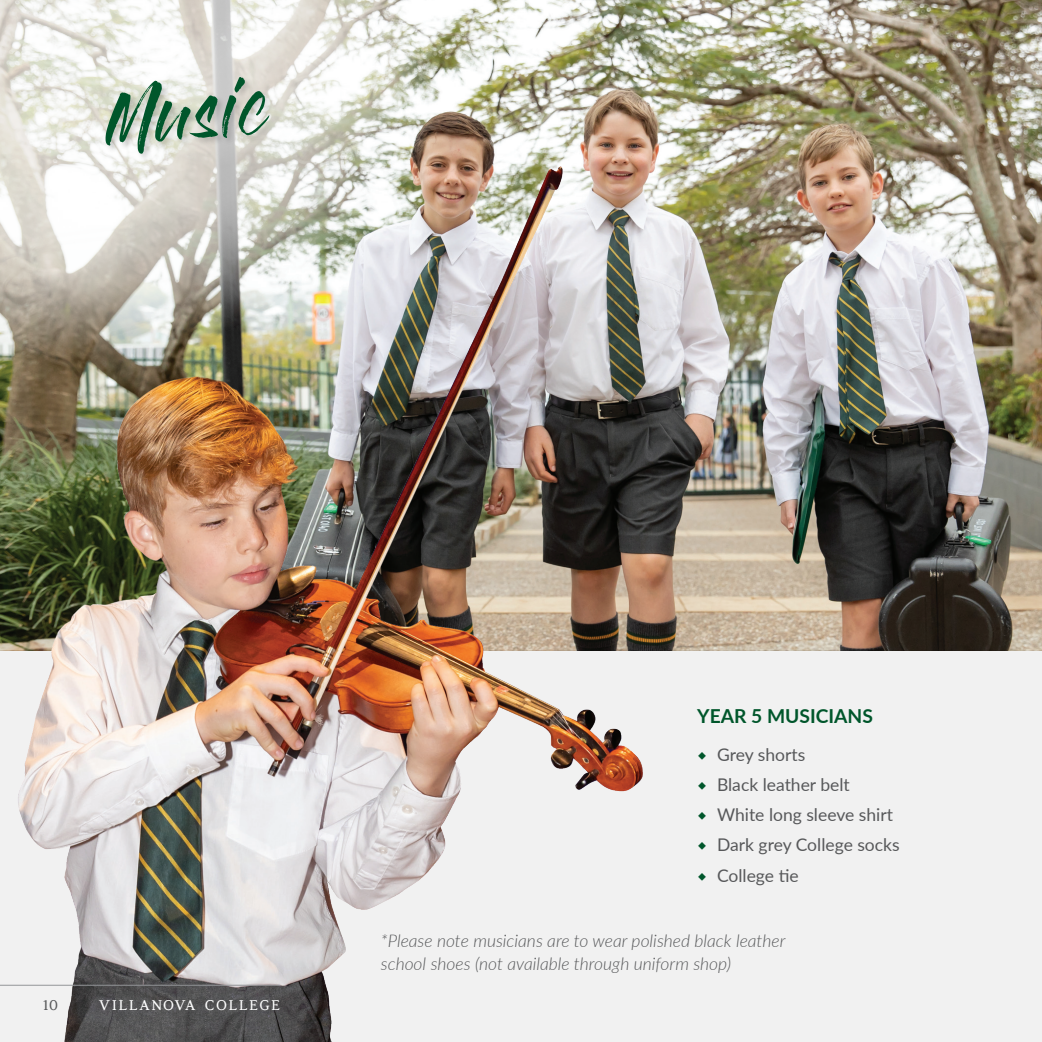
<style>
.page{position:relative;width:1042px;height:1042px;background:#fff}
.page>*{position:absolute;margin:0;border:0;box-sizing:border-box;transform-origin:0 0}
.t1{font:58.1px "Gloss And Bloom";color:#00562b}
.subhead_green{font:700 19.25px "Lato";color:#00562b}
.italic_grey{font:italic 300 17.5px/22.8px "Lato";color:#57585a}
.uniform_body{font:17.5px "Lato";color:#57585a}
.Body_Text_-_Left{font:14px "Kompani";letter-spacing:.15em;color:#fff}
.Master_Page_Numbers_-_Left{font:14px "Kompani";color:#57585a}
</style>
<div class="page">
<img style="left:475px;top:0;width:567px;height:650px">
<svg style="left:0;top:0;width:475px;height:125px"></svg>
<svg style="left:117px;top:7px;width:199px;height:118px"></svg>
<div style="left:0;top:650px;width:1042px;height:392px;background:#f1f1f1"></div>
<img style="left:0;top:125px;width:773px;height:917px">
<div style="left:104px;top:75px;width:174px;height:87px;background:#231f20;opacity:.2"></div>
<hr style="left:0;top:985px;width:280px;height:1px;background:#939598">
<svg style="left:698px;top:752px;width:8px;height:7px"></svg>
<svg style="left:698px;top:782px;width:8px;height:8px"></svg>
<svg style="left:698px;top:812px;width:8px;height:8px"></svg>
<svg style="left:698px;top:842px;width:8px;height:8px"></svg>
<svg style="left:698px;top:872px;width:8px;height:8px"></svg>
<p class="t1" style="left:104px;top:92px;width:164px;rotate:-5deg">Music</p>
<p class="Master_Page_Numbers_-_Left" style="left:41px;top:997px;width:18px">10</p>
<p class="Body_Text_-_Left" style="left:99px;top:997px;width:182px">VILLANOVA COLLEGE</p>
<p class="subhead_green" style="left:697px;top:702px;width:177px">YEAR 5 MUSICIANS</p>
<p class="uniform_body" style="left:717px;top:742px;width:90px">Grey shorts</p>
<p class="uniform_body" style="left:717px;top:772px;width:134px">Black leather belt</p>
<p class="uniform_body" style="left:717px;top:802px;width:178px">White long sleeve shirt</p>
<p class="uniform_body" style="left:717px;top:832px;width:184px">Dark grey College socks</p>
<p class="uniform_body" style="left:717px;top:863px;width:83px">College tie</p>
<p class="italic_grey" style="left:381px;top:929px;width:406px">*Please note musicians are to wear polished black leather school shoes (not available through uniform shop)</p>
</div>
